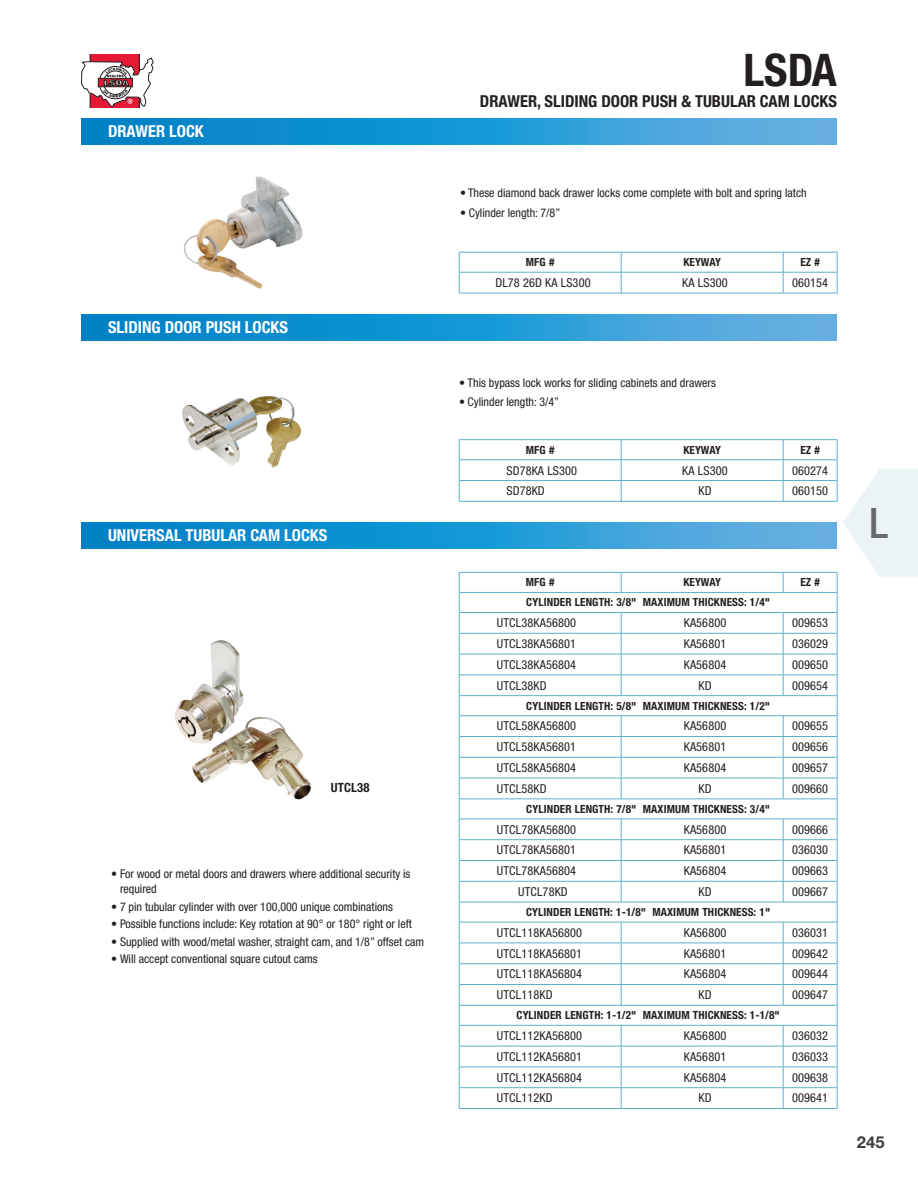
<style>
.page{position:relative;width:918px;height:1188px;background:#fff}
.page>*{position:absolute;margin:0;border:0;box-sizing:border-box;transform-origin:0 0}
.t1{font:700 condensed 45px "Helvetica Neue LT Std";color:#231f20}
.t2{font:500 condensed 42px "Helvetica Neue LT Std";color:#69696c}
.t3{font:700 condensed 16.5px "Helvetica Neue LT Std";color:#fff}
.t4{font:700 condensed 16.5px "Helvetica Neue LT Std";color:#231f20}
.t5{font:700 16.5px "Helvetica Neue LT Std";color:#3e3e3f}
.t6{font:700 condensed 12.75px "Helvetica Neue LT Std";color:#231f20}
.t7{font:condensed 12.3px "Helvetica Neue LT Std";letter-spacing:.01em;color:#231f20}
.t8{font:condensed 12px/15px "Helvetica Neue LT Std";color:#231f20}
.t9{font:700 condensed 11.25px "Helvetica Neue LT Std";letter-spacing:.01em;color:#231f20}
</style>
<div class="page">
<svg style="left:81px;top:54px;width:73px;height:54px"></svg>
<svg style="left:81px;top:119px;width:756px;height:16px;background:#2598d4"></svg>
<hr style="left:459px;top:1067px;width:162px;height:1px;background:#5fb0cc">
<hr style="left:621px;top:1067px;width:162px;height:1px;background:#5fb0cc">
<hr style="left:783px;top:1067px;width:54px;height:1px;background:#5fb0cc">
<hr style="left:459px;top:1087px;width:162px;height:1px;background:#5fb0cc">
<svg style="left:459px;top:1053px;width:1px;height:55px"></svg>
<hr style="left:621px;top:1087px;width:162px;height:1px;background:#5fb0cc">
<svg style="left:621px;top:1053px;width:1px;height:55px"></svg>
<hr style="left:783px;top:1087px;width:54px;height:1px;background:#5fb0cc">
<svg style="left:783px;top:1053px;width:1px;height:55px"></svg>
<hr style="left:459px;top:1108px;width:162px;height:1px;background:#5fb0cc">
<hr style="left:621px;top:1108px;width:162px;height:1px;background:#5fb0cc">
<hr style="left:783px;top:1108px;width:54px;height:1px;background:#5fb0cc">
<img style="left:81px;top:135px;width:837px;height:918px">
<h3 class="t3" style="left:108px;top:121px;width:97px">DRAWER LOCK</h3>
<h3 class="t3" style="left:108px;top:317px;width:181px">SLIDING DOOR PUSH LOCKS</h3>
<h3 class="t3" style="left:108px;top:525px;width:58px">UNIVERSAL</h3>
<h3 class="t3" style="left:186px;top:525px;width:143px">TUBULAR CAM LOCKS</h3>
<p class="t6" style="left:331px;top:779px;width:40px">UTC L38</p>
<p class="t8" style="left:120px;top:867px;width:292px;text-indent:-9px">• For wood or metal doors and drawers where additional security is required</p>
<p class="t8" style="left:111px;top:899px;width:283px">• 7 pin tubular cylinder with over 100,000 unique combinations</p>
<p class="t8" style="left:111px;top:916px;width:302px">• Possible functions include: Key rotation at 90° or 180° right or left</p>
<p class="t8" style="left:111px;top:934px;width:315px">• Supplied with wood/metal washer, straight cam, and 1/8” offset cam</p>
<p class="t8" style="left:111px;top:951px;width:208px">• Will accept conventional square cutout cams</p>
<h1 class="t1" style="left:743px;top:43px;width:95px">LSDA</h1>
<h3 class="t4" style="left:480px;top:91px;width:358px">DRAWER, SLIDING DOOR PUSH &amp; TUBULAR CAM LOCKS</h3>
<p class="t8" style="left:460px;top:186px;width:348px">• These diamond back drawer locks come complete with bolt and spring latch</p>
<p class="t8" style="left:460px;top:205px;width:102px">• Cylinder length: 7/8”</p>
<p class="t9" style="left:526px;top:255px;width:30px">MFG #</p>
<p class="t9" style="left:683px;top:255px;width:39px">KEYWAY</p>
<p class="t9" style="left:800px;top:255px;width:21px">EZ #</p>
<p class="t7" style="left:495px;top:276px;width:97px">DL78 26D KA LS300</p>
<p class="t7" style="left:682px;top:276px;width:47px">KA LS300</p>
<p class="t7" style="left:792px;top:276px;width:38px">060154</p>
<p class="t8" style="left:459px;top:375px;width:259px">• This bypass lock works for sliding cabinets and drawers</p>
<p class="t8" style="left:459px;top:394px;width:102px">• Cylinder length: 3/4”</p>
<p class="t9" style="left:526px;top:443px;width:30px">MFG #</p>
<p class="t9" style="left:683px;top:443px;width:39px">KEYWAY</p>
<p class="t9" style="left:800px;top:443px;width:21px">EZ #</p>
<p class="t7" style="left:506px;top:463px;width:72px">SD78KA LS300</p>
<p class="t7" style="left:682px;top:463px;width:47px">KA LS300</p>
<p class="t7" style="left:792px;top:463px;width:38px">060274</p>
<p class="t7" style="left:506px;top:484px;width:40px">SD78KD</p>
<p class="t7" style="left:698px;top:484px;width:15px">KD</p>
<p class="t7" style="left:792px;top:484px;width:38px">060150</p>
<p class="t9" style="left:526px;top:576px;width:8px">MFG</p>
<p class="t9" style="left:549px;top:576px;width:7px">#</p>
<p class="t9" style="left:683px;top:576px;width:39px">KEYWAY</p>
<p class="t9" style="left:800px;top:576px;width:21px">EZ #</p>
<p class="t9" style="left:526px;top:596px;width:245px">CYLINDER LENGTH: 3/8" MAXIMUM TH ICKNESS: 1/4"</p>
<p class="t7" style="left:497px;top:616px;width:81px">UTCL38KA56800</p>
<p class="t7" style="left:684px;top:616px;width:44px">KA56800</p>
<p class="t7" style="left:792px;top:616px;width:38px">009653</p>
<p class="t7" style="left:497px;top:637px;width:81px">UTCL38KA56801</p>
<p class="t7" style="left:684px;top:637px;width:44px">KA56801</p>
<p class="t7" style="left:792px;top:637px;width:38px">036029</p>
<p class="t7" style="left:497px;top:657px;width:81px">UTCL38KA56804</p>
<p class="t7" style="left:684px;top:657px;width:44px">KA56804</p>
<p class="t7" style="left:792px;top:657px;width:38px">009650</p>
<p class="t7" style="left:497px;top:678px;width:51px">UTCL38KD</p>
<p class="t7" style="left:698px;top:678px;width:15px">KD</p>
<p class="t7" style="left:792px;top:678px;width:38px">009654</p>
<p class="t9" style="left:526px;top:699px;width:245px">CYLINDER LENGTH: 5/8" MAXIMUM TH ICKNESS: 1/2"</p>
<p class="t7" style="left:497px;top:719px;width:81px">UTCL58KA56800</p>
<p class="t7" style="left:684px;top:719px;width:44px">KA56800</p>
<p class="t7" style="left:792px;top:719px;width:38px">009655</p>
<p class="t7" style="left:497px;top:740px;width:81px">UTCL58KA56801</p>
<p class="t7" style="left:684px;top:740px;width:44px">KA56801</p>
<p class="t7" style="left:792px;top:740px;width:38px">009656</p>
<p class="t7" style="left:497px;top:761px;width:81px">UTCL58KA56804</p>
<p class="t7" style="left:684px;top:761px;width:44px">KA56804</p>
<p class="t7" style="left:792px;top:761px;width:38px">009657</p>
<p class="t7" style="left:497px;top:781px;width:51px">UTCL58KD</p>
<p class="t7" style="left:698px;top:781px;width:15px">KD</p>
<p class="t7" style="left:792px;top:781px;width:38px">009660</p>
<p class="t9" style="left:526px;top:802px;width:245px">CYLINDER LENGTH: 7/8" MAXIMUM TH ICKNESS: 3/4"</p>
<p class="t7" style="left:497px;top:822px;width:81px">UTCL78KA56800</p>
<p class="t7" style="left:684px;top:822px;width:44px">KA56800</p>
<p class="t7" style="left:792px;top:822px;width:38px">009666</p>
<p class="t7" style="left:497px;top:843px;width:81px">UTCL78KA56801</p>
<p class="t7" style="left:684px;top:843px;width:44px">KA56801</p>
<p class="t7" style="left:792px;top:843px;width:38px">036030</p>
<p class="t7" style="left:497px;top:864px;width:81px">UTCL78KA56804</p>
<p class="t7" style="left:684px;top:864px;width:44px">KA56804</p>
<p class="t7" style="left:792px;top:864px;width:38px">009663</p>
<p class="t7" style="left:518px;top:885px;width:51px">UTCL78KD</p>
<p class="t7" style="left:698px;top:885px;width:15px">KD</p>
<p class="t7" style="left:792px;top:885px;width:38px">009667</p>
<p class="t9" style="left:526px;top:905px;width:246px">CYLINDER LENGTH: 1-1/8" MAXIMUM THICKNESS: 1"</p>
<p class="t7" style="left:497px;top:925px;width:87px">UTCL118KA56800</p>
<p class="t7" style="left:684px;top:925px;width:44px">KA56800</p>
<p class="t7" style="left:792px;top:925px;width:38px">036031</p>
<p class="t7" style="left:497px;top:946px;width:87px">UTCL118KA56801</p>
<p class="t7" style="left:684px;top:946px;width:44px">KA56801</p>
<p class="t7" style="left:792px;top:946px;width:38px">009642</p>
<p class="t7" style="left:497px;top:967px;width:87px">UTCL118KA56804</p>
<p class="t7" style="left:684px;top:967px;width:44px">KA56804</p>
<p class="t7" style="left:792px;top:967px;width:38px">009644</p>
<p class="t7" style="left:497px;top:988px;width:57px">UTCL118KD</p>
<p class="t7" style="left:698px;top:988px;width:15px">KD</p>
<p class="t7" style="left:792px;top:988px;width:38px">009647</p>
<p class="t9" style="left:517px;top:1009px;width:265px">CYLINDER LENGTH: 1-1/2" MAXIMUM THICKNESS: 1-1/8"</p>
<p class="t7" style="left:497px;top:1029px;width:87px">UTCL112KA56800</p>
<p class="t7" style="left:684px;top:1029px;width:44px">KA56800</p>
<p class="t7" style="left:792px;top:1029px;width:38px">036032</p>
<p class="t7" style="left:497px;top:1049px;width:87px">UTCL112KA56801</p>
<p class="t7" style="left:684px;top:1049px;width:44px">KA56801</p>
<p class="t7" style="left:792px;top:1049px;width:38px">036033</p>
<p class="t7" style="left:497px;top:1070px;width:87px">UTCL112KA56804</p>
<p class="t7" style="left:684px;top:1070px;width:44px">KA56804</p>
<p class="t7" style="left:792px;top:1070px;width:38px">009638</p>
<p class="t7" style="left:497px;top:1091px;width:57px">UTCL112KD</p>
<p class="t7" style="left:698px;top:1091px;width:15px">KD</p>
<p class="t7" style="left:792px;top:1091px;width:38px">009641</p>
<h2 class="t2" style="left:869px;top:499px;width:20px">L</h2>
<h3 class="t5" style="left:857px;top:1132px;width:29px">245</h3>
</div>
